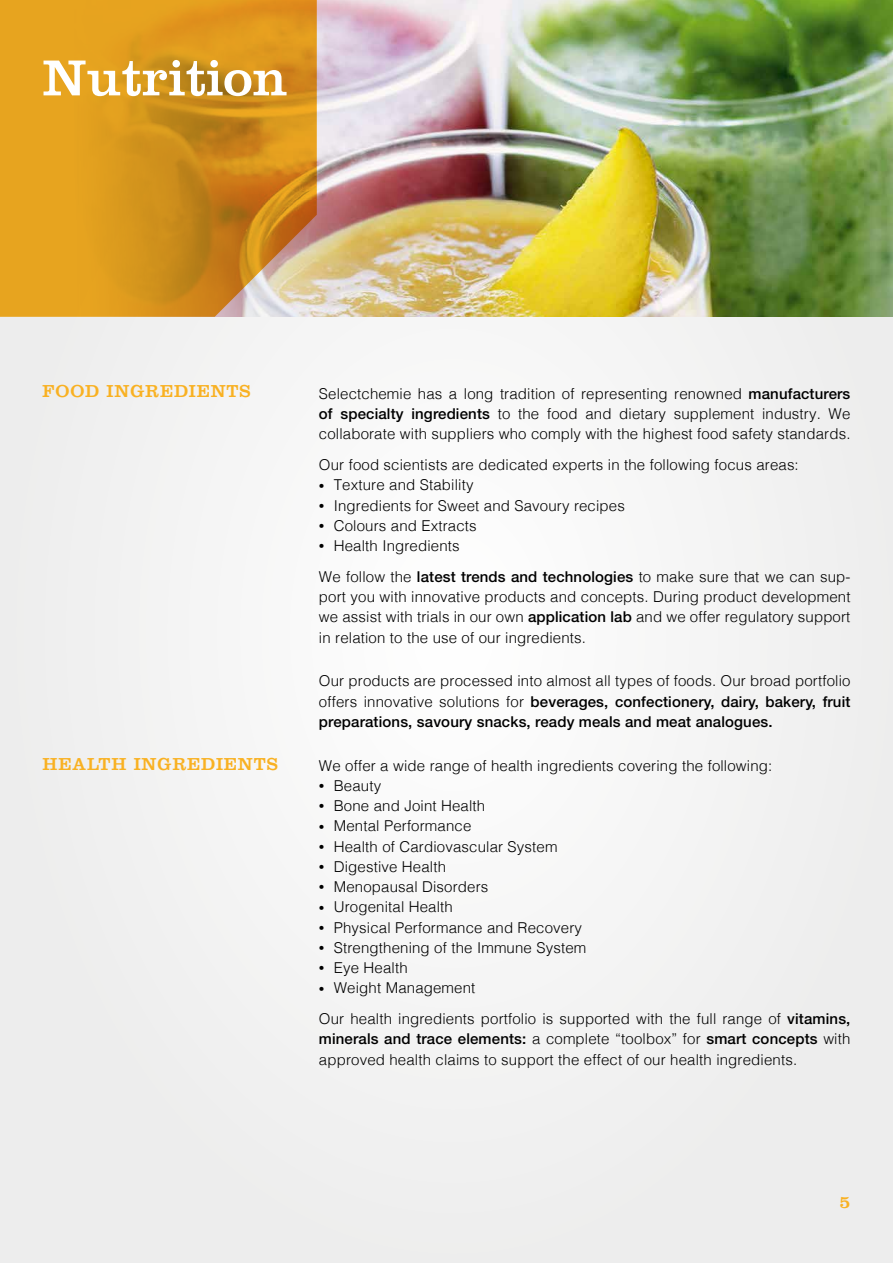
<style>
.page{position:relative;width:893px;height:1263px;background:#f2f2f2}
.page>*{position:absolute;margin:0;border:0;box-sizing:border-box;transform-origin:0 0}
.t1{font:52.5px "Clarendon";color:#fff}
.t2{font:18px "Clarendon";letter-spacing:.05em;color:#f9b122}
.t3{font:300 15px/20.2px "Helvetica";letter-spacing:.01em;color:#000;text-align:justify}
.t4{font:500 15px/20.2px "Helvetica Neue";letter-spacing:.01em;color:#000}
.s1{font-family:"Helvetica Neue";font-weight:500}
.s2{font-size:11.25px}
.s3{font-family:"Helvetica";font-weight:300}
</style>
<div class="page">
<hr style="left:0;top:0;width:1px;height:1263px;background:#ededed">
<img style="left:317px;top:0;width:576px;height:317px">
<svg style="left:0;top:0;width:317px;height:317px;background:#d89825"></svg>
<h1 class="t1" style="left:43px;top:47px;width:247px">Nutrition</h1>
<p class="t2" style="left:43px;top:380px;width:210px">FOOD INGREDIENTS</p>
<p class="t2" style="left:43px;top:753px;width:237px">HEALTH INGREDIENTS</p>
<p class="t3" style="left:319px;top:382px;width:533px">Selectchemie has a long tradition of representing renowned <span class="s1">manufacturers of specialty ingredients</span> to the food and dietary supplement industry. We collaborate with suppliers who comply with the highest food safety standards.</p>
<p class="t3" style="left:319px;top:453px;width:481px">Our food scientists are dedicated experts in the following focus areas:</p>
<p class="t3" style="left:319px;top:474px;width:156px"><span class="s2">•</span> Texture and Stability</p>
<p class="t3" style="left:319px;top:494px;width:307px"><span class="s2">•</span> Ingredients for Sweet and Savoury recipes</p>
<p class="t3" style="left:319px;top:514px;width:159px"><span class="s2">•</span> Colours and Extracts</p>
<p class="t3" style="left:319px;top:529px;width:533px;line-height:30.9px"><span class="s2">•</span> Health Ingredients<br>We follow the <span class="s1">latest trends and technologies</span> to make sure that we can sup-</p>
<p class="t3" style="left:319px;top:586px;width:533px">port you with innovative products and concepts. During product development we assist with trials in our own <span class="s1">application lab</span> and we offer regulatory support in relation to the use of our ingredients.</p>
<p class="t3" style="left:319px;top:670px;width:533px">Our products are processed into almost all types of foods. Our broad portfolio</p>
<p class="t4" style="left:319px;top:691px;width:533px"><span class="s3">offers innovative solutions for</span> beverages, confectionery, dairy, bakery, fruit preparations, savoury snacks, ready meals and meat analogues.</p>
<p class="t3" style="left:319px;top:754px;width:455px">We offer a wide range of health ingredients covering the following:</p>
<p class="t3" style="left:319px;top:774px;width:64px"><span class="s2">•</span> Beauty</p>
<p class="t3" style="left:319px;top:794px;width:168px"><span class="s2">•</span> Bone and Joint Health</p>
<p class="t3" style="left:319px;top:815px;width:154px"><span class="s2">•</span> Mental Performance</p>
<p class="t3" style="left:319px;top:835px;width:240px"><span class="s2">•</span> Health of Cardiovascular System</p>
<p class="t3" style="left:319px;top:855px;width:129px"><span class="s2">•</span> Digestive Health</p>
<p class="t3" style="left:319px;top:875px;width:171px"><span class="s2">•</span> Menopausal Disorders</p>
<p class="t3" style="left:319px;top:896px;width:135px"><span class="s2">•</span> Urogenital Health</p>
<p class="t3" style="left:319px;top:916px;width:265px"><span class="s2">•</span> Physical Performance and Recovery</p>
<p class="t3" style="left:319px;top:936px;width:269px"><span class="s2">•</span> Strengthening of the Immune System</p>
<p class="t3" style="left:319px;top:956px;width:90px"><span class="s2">•</span> Eye Health</p>
<p class="t3" style="left:319px;top:971px;width:533px;line-height:30.9px"><span class="s2">•</span> Weight Management<br>Our health ingredients portfolio is supported with the full range of <span class="s1">vitamins,</span></p>
<p class="t4" style="left:319px;top:1029px;width:533px">minerals and trace elements: <span class="s3">a complete “toolbox” for</span> smart concepts <span class="s3">with</span></p>
<p class="t3" style="left:319px;top:1048px;width:480px">approved health claims to support the effect of our health ingredients.</p>
<p class="t2" style="left:839px;top:1192px;width:12px">5</p>
</div>
